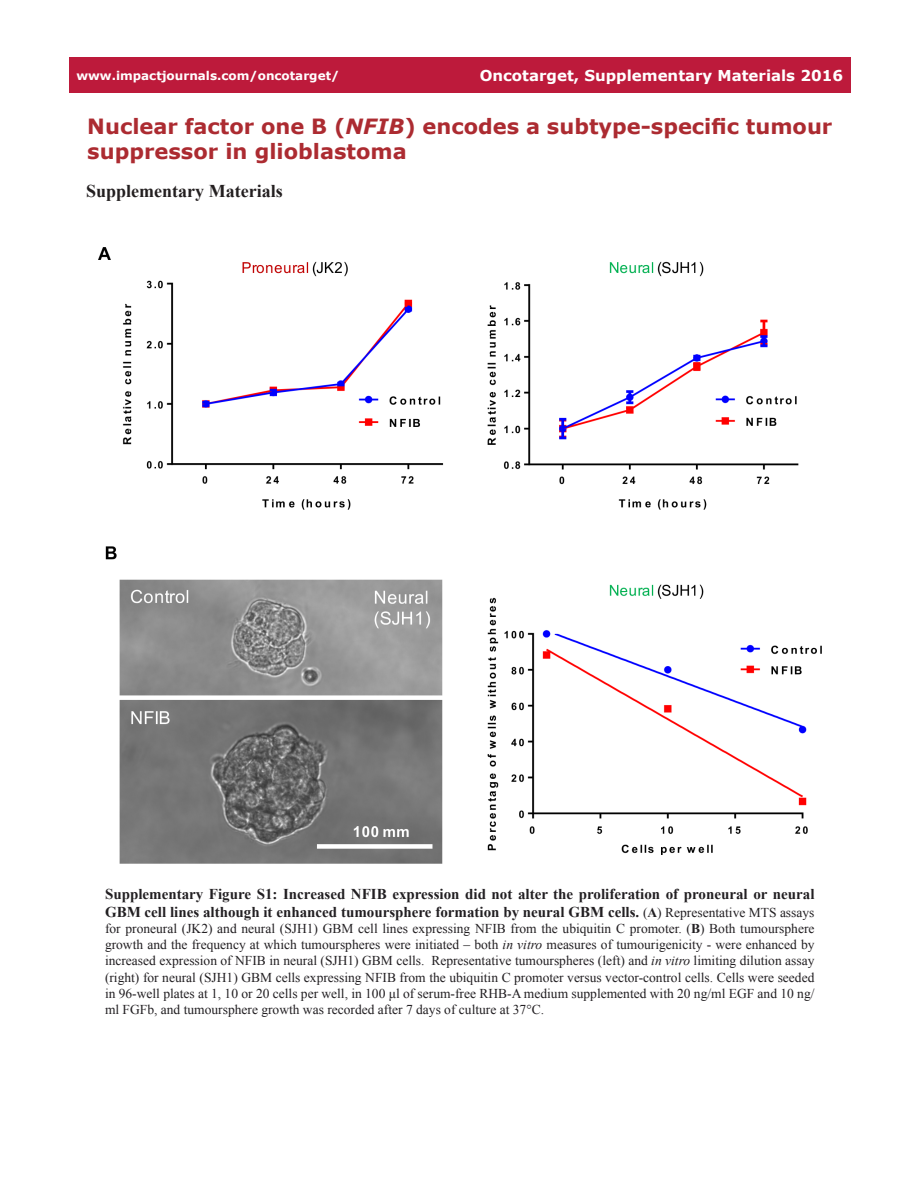
<style>
.page{position:relative;width:918px;height:1188px;background:#fff}
.page>*{position:absolute;margin:0;border:0;box-sizing:border-box;transform-origin:0 0}
.t1{font:700 21px/25.2px "Verdana";color:#ac2b31}
.t2{font:700 18px "Times New Roman";color:#231f20}
.FigureText{font:700 15px/18px "Times New Roman";color:#221f22}
.t3{font:700 15px "Verdana";color:#fff}
.FigureText-2{font:13.5px/16.2px "Times New Roman";color:#221f22;text-align:justify}
.t4{font:700 12px "Verdana";color:#fff}
.s1{font-style:italic}
.s2{font-weight:400;font-size:13.5px}
.s3{font-size:13.5px}
.s4{font-weight:700}
</style>
<div class="page">
<div style="left:69px;top:57px;width:781px;height:36px;background:#bd1a3b"></div>
<img style="left:98px;top:248px;width:724px;height:615px">
<p class="t4" style="left:76px;top:67px;width:264px">www.impactjournals.com/oncotarget/</p>
<p class="t3" style="left:480px;top:65px;width:365px">Oncotarget, Supplementary Materials 2016</p>
<p class="t1" style="left:87px;top:114px;width:747px">Nuclear factor one B (<span class="s1">NFIB</span>) encodes a subtype-specific tumour suppressor in glioblastoma</p>
<p class="t2" style="left:86px;top:178px;width:198px">Supplementary Materials</p>
<p class="FigureText" style="left:105px;top:884px;width:711px">Supplementary Figure S1: Increased NFIB expression did not alter the proliferation of proneural or neural<br>GBM cell lines although it enhanced tumoursphere formation by neural GBM cells. <span class="s2">(</span><span class="s3">A</span><span class="s2">) Representative MTS assays</span></p>
<p class="FigureText-2" style="left:105px;top:920px;width:711px">for proneural (JK2) and neural (SJH1) GBM cell lines expressing NFIB from the ubiquitin C promoter. (<span class="s4">B</span>) Both tumoursphere growth and the frequency at which tumourspheres were initiated – both <span class="s1">in vitro</span> measures of tumourigenicity - were enhanced by increased expression of NFIB in neural (SJH1) GBM cells. Representative tumourspheres (left) and <span class="s1">in vitro</span> limiting dilution assay (right) for neural (SJH1) GBM cells expressing NFIB from the ubiquitin C promoter versus vector-control cells. Cells were seeded in 96-well plates at 1, 10 or 20 cells per well, in 100 μl of serum-free RHB-A medium supplemented with 20 ng/ml EGF and 10 ng/ ml FGFb, and tumoursphere growth was recorded after 7 days of culture at 37°C.</p>
</div>
